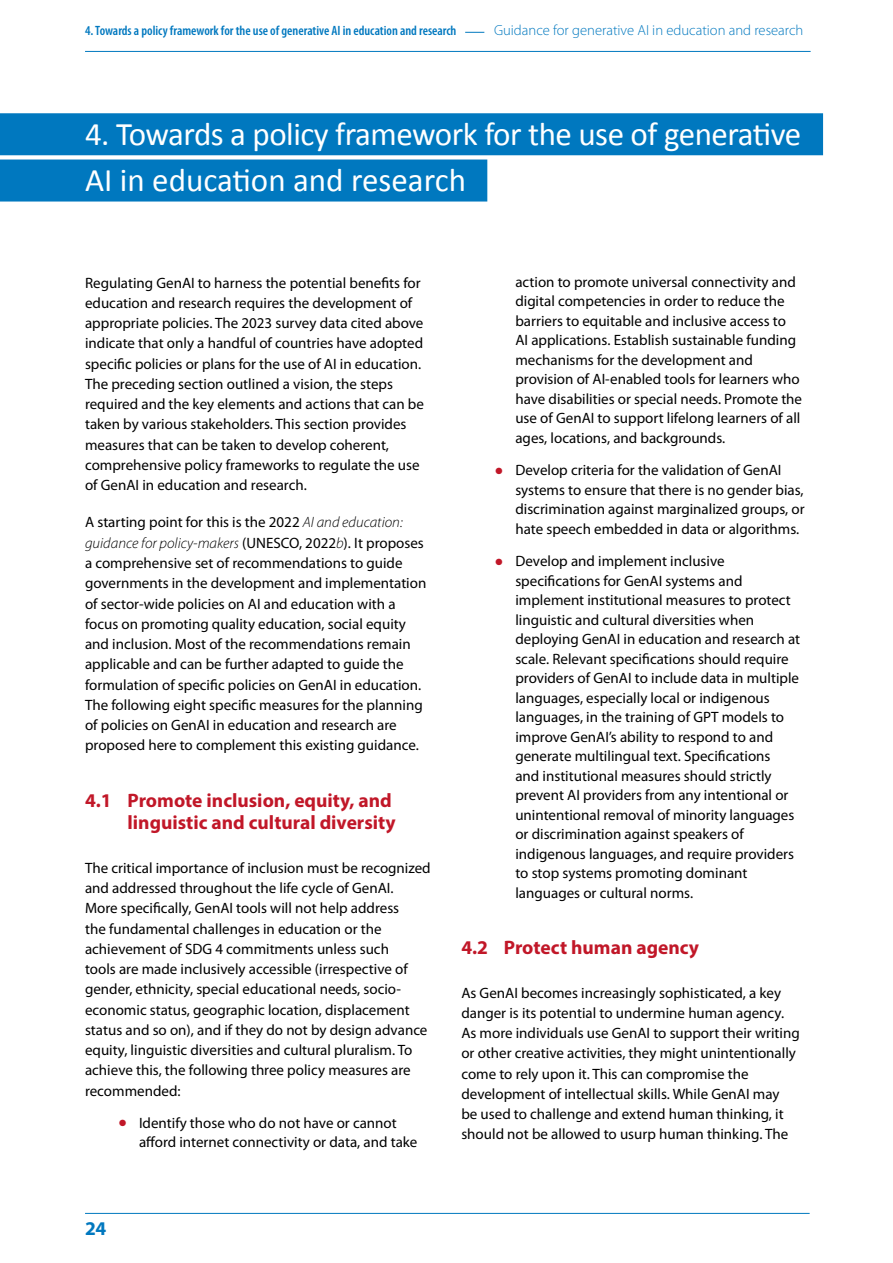
<style>
.page{position:relative;width:893px;height:1263px;background:#fff}
.page>*{position:absolute;margin:0;border:0;box-sizing:border-box;transform-origin:0 0}
.t1{font:33px/46.2px "Calibri";letter-spacing:-.015em;color:#fff}
.t2{font:700 19.5px/22.5px "Myriad Pro";color:#c11728;text-align:right}
.t3{font:700 19.5px "Myriad Pro";color:#0078bf}
.t4{font:15px/20.2px "Myriad Pro";color:#000}
.t5{font:300 14.7px "Myriad Pro";color:#0078bf}
.t6{font:600 condensed 13.5px "Myriad Pro";color:#0078bf}
.s1{font-weight:300;font-style:italic}
.s2{color:#c11728}
</style>
<div class="page">
<hr style="left:85px;top:1213px;width:725px;height:1px;background:#0078bf">
<div style="left:0;top:113px;width:823px;height:42px;background:#0078bf"></div>
<div style="left:0;top:160px;width:487px;height:42px;background:#0078bf"></div>
<hr style="left:85px;top:51px;width:726px;height:1px;background:#0078bf">
<svg style="left:465px;top:32px;width:19px;height:1px"></svg>
<p class="t6" style="left:85px;top:23px;width:373px">4. Towards a policy framework for the use of generative AI in education and research</p>
<p class="t5" style="left:494px;top:22px;width:311px">Guidance for generative AI in education and research</p>
<h1 class="t1" style="left:85px;top:110px;width:718px">4. Towards a policy framework for the use of generative<br>AI in education and research</h1>
<p class="t4" style="left:85px;top:272px;width:340px">Regulating GenAI to harness the potential benefits for education and research requires the development of appropriate policies. The 2023 survey data cited above indicate that only a handful of countries have adopted specific policies or plans for the use of AI in education.<br>The preceding section outlined a vision, the steps required and the key elements and actions that can be taken by various stakeholders. This section provides measures that can be taken to develop coherent, comprehensive policy frameworks to regulate the use of GenAI in education and research.</p>
<p class="t4" style="left:85px;top:512px;width:343px">A starting point for this is the 2022 <span class="s1">AI and education: guidance for policy-makers</span> (UNESCO, 2022<span class="s1">b</span>). It proposes a comprehensive set of recommendations to guide governments in the development and implementation of sector-wide policies on AI and education with a focus on promoting quality education, social equity and inclusion. Most of the recommendations remain applicable and can be further adapted to guide the formulation of specific policies on GenAI in education.<br>The following eight specific measures for the planning of policies on GenAI in education and research are proposed here to complement this existing guidance.</p>
<h2 class="t2" style="left:85px;top:788px;width:312px">4.1 Promote inclusion, equity, and linguistic and cultural diversity</h2>
<p class="t4" style="left:85px;top:857px;width:347px">The critical importance of inclusion must be recognized and addressed throughout the life cycle of GenAI.<br>More specifically, GenAI tools will not help address<br>the fundamental challenges in education or the achievement of SDG 4 commitments unless such<br>tools are made inclusively accessible (irrespective of gender, ethnicity, special educational needs, socio&shy;economic status, geographic location, displacement status and so on), and if they do not by design advance equity, linguistic diversities and cultural pluralism. To achieve this, the following three policy measures are recommended:</p>
<p class="t4" style="left:139px;top:1113px;width:280px;line-height:19.5px;text-indent:-20px"><span class="s2">●</span> Identify those who do not have or cannot afford internet connectivity or data, and take</p>
<h2 class="t3" style="left:85px;top:1216px;width:23px">24</h2>
<p class="t4" style="left:515px;top:272px;width:288px;line-height:19.5px">action to promote universal connectivity and digital competencies in order to reduce the barriers to equitable and inclusive access to AI applications. Establish sustainable funding mechanisms for the development and provision of AI-enabled tools for learners who have disabilities or special needs. Promote the use of GenAI to support lifelong learners of all ages, locations, and backgrounds.</p>
<p class="t4" style="left:515px;top:460px;width:291px;line-height:19.5px;text-indent:-20px"><span class="s2">●</span> Develop criteria for the validation of GenAI systems to ensure that there is no gender bias, discrimination against marginalized groups, or hate speech embedded in data or algorithms.</p>
<p class="t4" style="left:515px;top:551px;width:286px;line-height:19.5px;text-indent:-20px"><span class="s2">●</span> Develop and implement inclusive specifications for GenAI systems and implement institutional measures to protect linguistic and cultural diversities when deploying GenAI in education and research at scale. Relevant specifications should require providers of GenAI to include data in multiple languages, especially local or indigenous languages, in the training of GPT models to improve GenAI’s ability to respond to and generate multilingual text. Specifications<br>and institutional measures should strictly prevent AI providers from any intentional or unintentional removal of minority languages or discrimination against speakers of indigenous languages, and require providers to stop systems promoting dominant languages or cultural norms.</p>
<h2 class="t2" style="left:461px;top:935px;width:239px">4.2 Protect human agency</h2>
<p class="t4" style="left:461px;top:982px;width:340px">As GenAI becomes increasingly sophisticated, a key danger is its potential to undermine human agency.<br>As more individuals use GenAI to support their writing or other creative activities, they might unintentionally come to rely upon it. This can compromise the development of intellectual skills. While GenAI may<br>be used to challenge and extend human thinking, it should not be allowed to usurp human thinking. The</p>
</div>
